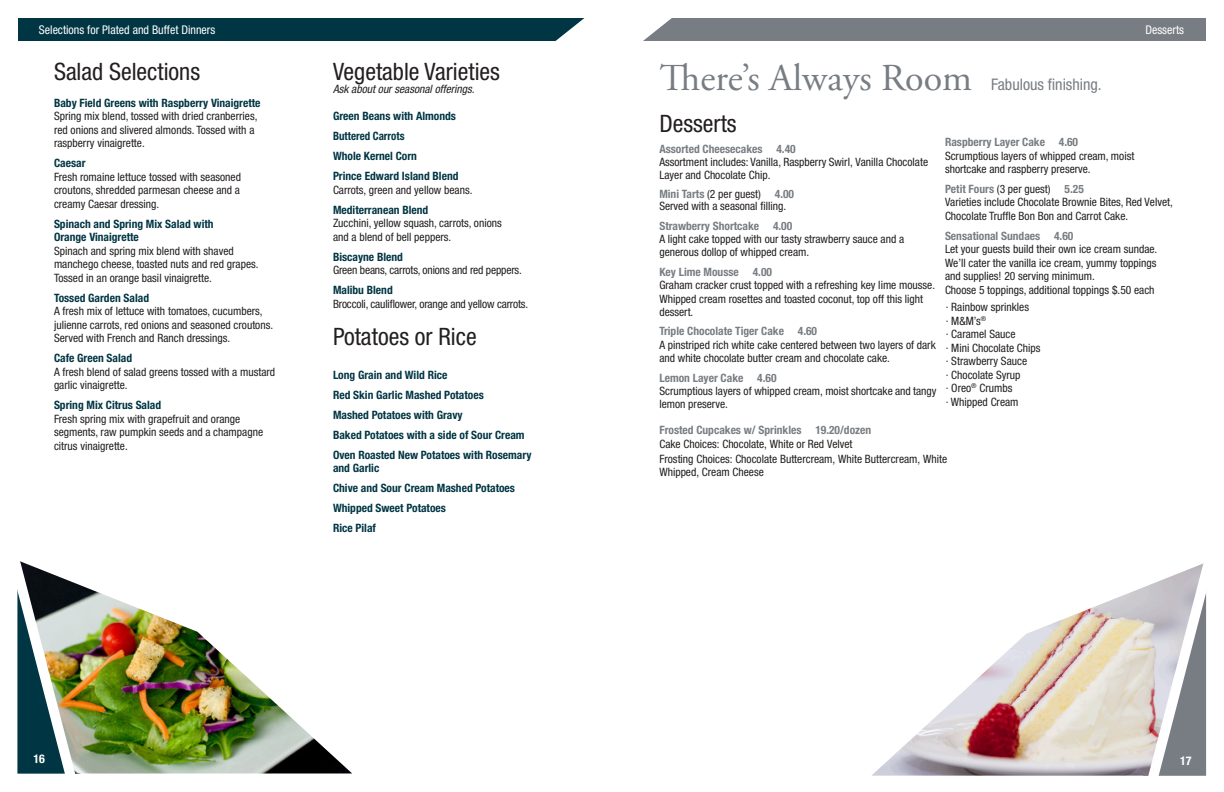
<style>
.page{position:relative;width:1224px;height:792px;background:#fff}
.page>*{position:absolute;margin:0;border:0;box-sizing:border-box;transform-origin:0 0}
.t1{font:38px "Adobe Garamond Pro";color:#787d83}
.Black_menu_headline{font:condensed 24px "Helvetica Neue LT Pro";color:#231f20}
.t2{font:condensed 16px "Helvetica Neue LT Pro";color:#787d83}
.t3{font:condensed 12px "Helvetica Neue LT Pro";color:#fff}
.t4{font:700 condensed 12px "Helvetica Neue LT Pro";color:#fff}
.t5{font:condensed 11.5px/13.5px "Helvetica Neue LT Pro";color:#231f20}
.t6{font:700 condensed 11.5px "Helvetica Neue LT Pro";color:#003543}
.t7{font:condensed 11.5px/13.4px "Helvetica Neue LT Std";color:#231f20}
.t8{font:italic condensed 11.5px "Helvetica Neue LT Pro";color:#231f20}
.t9{font:700 condensed 11.5px "Helvetica Neue LT Pro";color:#003543;scale:.95 1}
.s1{font-weight:700;color:#787d83}
.s2{font-family:"Helvetica Neue LT Std";font-weight:700;color:#787d83}
.s3{font-weight:700;color:#797d83}
</style>
<div class="page">
<div style="left:18px;top:18px;width:577px;height:24px;background:#003543"></div>
<div style="left:630px;top:18px;width:576px;height:24px;background:#787d83"></div>
<img style="left:87px;top:588px;width:265px;height:186px">
<img style="left:17px;top:561px;width:70px;height:213px">
<img style="left:872px;top:590px;width:265px;height:186px">
<svg style="left:1137px;top:563px;width:70px;height:213px"></svg>
<svg style="left:630px;top:18px;width:55px;height:24px"></svg>
<svg style="left:541px;top:18px;width:54px;height:24px"></svg>
<p class="t3" style="left:39px;top:23px;width:178px">Selections for Plated and Buffet Dinners</p>
<p class="Black_menu_headline" style="left:54px;top:57px;width:148px">Salad Selections</p>
<p class="t6" style="left:54px;top:95px;width:208px">Baby Field Greens with Raspberry Vinaigrette</p>
<p class="t5" style="left:54px;top:109px;width:205px">Spring mix blend, tossed with dried cranberries, red onions and slivered almonds. Tossed with a raspberry vinaigrette.</p>
<p class="t6" style="left:54px;top:156px;width:33px">Caesar</p>
<p class="t5" style="left:54px;top:170px;width:189px;text-align:justify">Fresh romaine lettuce tossed with seasoned croutons, shredded parmesan cheese and a creamy Caesar dressing.</p>
<p class="t6" style="left:54px;top:216px;width:161px">Spinach and Spring Mix Salad with</p>
<p class="t6" style="left:54px;top:230px;width:86px">Orange Vinaigrette</p>
<p class="t5" style="left:54px;top:244px;width:206px">Spinach and spring mix blend with shaved manchego cheese, toasted nuts and red grapes.<br>Tossed in an orange basil vinaigrette.</p>
<p class="t6" style="left:54px;top:290px;width:97px">Tossed Garden Salad</p>
<p class="t5" style="left:54px;top:304px;width:221px">A fresh mix of lettuce with tomatoes, cucumbers, julienne carrots, red onions and seasoned croutons.<br>Served with French and Ranch dressings.</p>
<p class="t6" style="left:54px;top:351px;width:80px">Cafe Green Salad</p>
<p class="t5" style="left:54px;top:365px;width:223px">A fresh blend of salad greens tossed with a mustard garlic vinaigrette.</p>
<p class="t6" style="left:54px;top:398px;width:109px">Spring Mix Citrus Salad</p>
<p class="t5" style="left:54px;top:412px;width:211px">Fresh spring mix with grapefruit and orange segments, raw pumpkin seeds and a champagne citrus vinaigrette.</p>
<p class="Black_menu_headline" style="left:333px;top:57px;width:168px">Vegetable Varieties</p>
<p class="t8" style="left:333px;top:82px;width:143px">Ask about our seasonal offerings.</p>
<p class="t6" style="left:333px;top:109px;width:125px">Green Beans with Almonds</p>
<p class="t9" style="left:333px;top:129px;width:77px">Buttered Carrots</p>
<p class="t6" style="left:333px;top:149px;width:86px">Whole Kernel Corn</p>
<p class="t6" style="left:333px;top:169px;width:127px">Prince Edward Island Blend</p>
<p class="t5" style="left:333px;top:183px;width:141px">Carrots, green and yellow beans.</p>
<p class="t6" style="left:333px;top:202px;width:97px">Mediterranean Blend</p>
<p class="t5" style="left:333px;top:216px;width:170px">Zucchini, yellow squash, carrots, onions and a blend of bell peppers.</p>
<p class="t6" style="left:333px;top:249px;width:72px">Biscayne Blend</p>
<p class="t5" style="left:333px;top:263px;width:190px">Green beans, carrots, onions and red peppers.</p>
<p class="t6" style="left:333px;top:283px;width:61px">Malibu Blend</p>
<p class="t5" style="left:333px;top:297px;width:197px">Broccoli, cauliflower, orange and yellow carrots.</p>
<p class="Black_menu_headline" style="left:333px;top:323px;width:145px">Potatoes or Rice</p>
<p class="t6" style="left:333px;top:367px;width:116px">Long Grain and Wild Rice</p>
<p class="t6" style="left:333px;top:387px;width:152px">Red Skin Garlic Mashed Potatoes</p>
<p class="t6" style="left:333px;top:407px;width:131px">Mashed Potatoes with Gravy</p>
<p class="t6" style="left:333px;top:427px;width:193px">Baked Potatoes with a side of Sour Cream</p>
<p class="t6" style="left:333px;top:447px;width:200px">Oven Roasted New Potatoes with Rosemary</p>
<p class="t6" style="left:333px;top:461px;width:48px">and Garlic</p>
<p class="t6" style="left:333px;top:481px;width:184px">Chive and Sour Cream Mashed Potatoes</p>
<p class="t6" style="left:333px;top:501px;width:114px">Whipped Sweet Potatoes</p>
<p class="t6" style="left:333px;top:521px;width:44px">Rice Pilaf</p>
<p class="t1" style="left:660px;top:55px;width:314px">There’s Always Room</p>
<p class="t2" style="left:991px;top:75px;width:112px">Fabulous finishing.</p>
<p class="t3" style="left:1145px;top:23px;width:40px">Desserts</p>
<p class="Black_menu_headline" style="left:659px;top:109px;width:79px">Desserts</p>
<p class="t5" style="left:659px;top:143px;width:270px;line-height:12.8px"><span class="s1">Assorted Cheesecakes</span> <span class="s2">4.40<br></span>Assortment includes: Vanilla, Raspberry Swirl, Vanilla Chocolate<br>Layer and Chocolate Chip.</p>
<p class="t5" style="left:659px;top:188px;width:136px;line-height:12px"><span class="s1">Mini Tarts</span> (2 per guest) <span class="s2">4.00<br></span>Served with a seasonal filling.</p>
<p class="t5" style="left:659px;top:219px;width:246px;line-height:12.8px"><span class="s1">Strawberry Shortcake</span> <span class="s2">4.00<br></span>A light cake topped with our tasty strawberry sauce and a generous dollop of whipped cream.</p>
<p class="t5" style="left:659px;top:265px;width:277px"><span class="s1">Key Lime Mousse</span> <span class="s2">4.00<br></span>Graham cracker crust topped with a refreshing key lime mousse.<br>Whipped cream rosettes and toasted coconut, top off this light dessert.</p>
<p class="t5" style="left:659px;top:325px;width:278px;line-height:13.2px"><span class="s1">Triple Chocolate Tiger Cake 4.</span><span class="s2">60<br></span>A pinstriped rich white cake centered between two layers of dark and white chocolate butter cream and chocolate cake.</p>
<p class="t5" style="left:659px;top:371px;width:279px;line-height:13.1px"><span class="s1">Lemon Layer Cake 4.</span><span class="s2">6</span><span class="s1">0<br></span>Scrumptious layers of whipped cream, moist shortcake and tangy lemon preserve.</p>
<p class="t7" style="left:659px;top:423px;width:213px"><span class="s3">Frosted Cupcakes w/ Sprinkles 19.20/dozen<br></span>Cake Choices: Chocolate, White or Red Velvet</p>
<p class="t7" style="left:659px;top:452px;width:289px">Frosting Choices: Chocolate Buttercream, White Buttercream, White<br>Whipped, Cream Cheese</p>
<p class="t5" style="left:945px;top:135px;width:191px"><span class="s1">Raspberry Layer Cake 4.</span><span class="s2">60<br></span>Scrumptious layers of whipped cream, moist shortcake and raspberry preserve.</p>
<p class="t5" style="left:945px;top:182px;width:229px"><span class="s1">Petit Fours</span> (3 per guest) <span class="s2">5.25<br></span>Varieties include Chocolate Brownie Bites, Red Velvet,<br>Chocolate Truffle Bon Bon and Carrot Cake.</p>
<p class="t5" style="left:945px;top:229px;width:214px"><span class="s1">Sensational Sundaes 4.</span><span class="s2">60<br></span>Let your guests build their own ice cream sundae.<br>We’ll cater the vanilla ice cream, yummy toppings and supplies! 20 serving minimum.<br>Choose 5 toppings, additional toppings $.50 each</p>
<p class="t5" style="left:946px;top:300px;width:85px">∙ Rainbow sprinkles</p>
<p class="t5" style="left:946px;top:314px;width:42px">∙ M&amp;M’s<sup>®</sup></p>
<p class="t5" style="left:946px;top:327px;width:71px">∙ Caramel Sauce</p>
<p class="t5" style="left:946px;top:341px;width:96px">∙ Mini Chocolate Chips</p>
<p class="t5" style="left:946px;top:354px;width:83px">∙ Strawberry Sauce</p>
<p class="t5" style="left:946px;top:368px;width:76px">∙ Chocolate Syrup</p>
<p class="t5" style="left:946px;top:381px;width:68px">∙ Oreo<sup>®</sup> Crumbs</p>
<p class="t5" style="left:946px;top:395px;width:74px">∙ Whipped Cream</p>
<p class="t4" style="left:33px;top:751px;width:13px">16</p>
<p class="t4" style="left:1180px;top:753px;width:13px">17</p>
</div>
